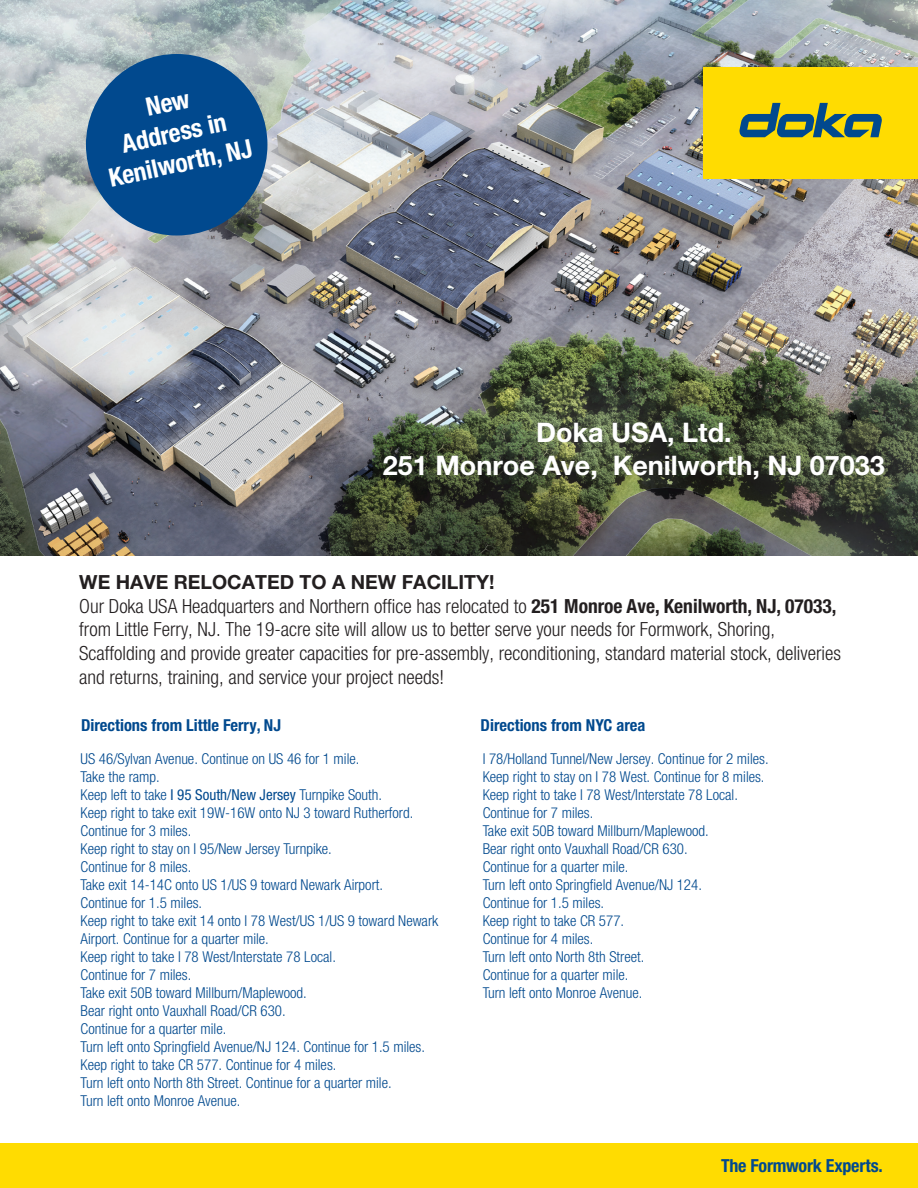
<style>
.page{position:relative;width:918px;height:1188px;background:#fff}
.page>*{position:absolute;margin:0;border:0;box-sizing:border-box;transform-origin:0 0}
.t1{font:700 27px/33.3px "Helvetica Neue LTW1 G";color:#fff;text-align:center}
.t2{font:700 condensed 25.5px/30.6px "Helvetica Neue LTW1 G";color:#fff;text-align:center}
.t3{font:300 condensed 19.5px/23.7px "Helvetica Neue LTW1 G";color:#231f20}
.t4{font:700 condensed 18px "Helvetica Neue LTW1 G";letter-spacing:-.01em;color:#01498e}
.t5{font:700 condensed 16.5px "Helvetica Neue LTW1 G";color:#01498e}
.t6{font:300 condensed 15px/18px "Helvetica Neue LTW1 G";color:#01498e}
.s1{font-weight:700;font-stretch:normal}
.s2{font-weight:700}
.s3{font-weight:400}
</style>
<div class="page">
<img style="left:0;top:1px;width:917px;height:555px">
<div style="left:703px;top:67px;width:215px;height:111px;background:#ffdc01"></div>
<svg style="left:739px;top:103px;width:143px;height:34px"></svg>
<div style="left:0;top:1143px;width:918px;height:45px;background:#ffdc01"></div>
<div style="left:86px;top:54px;width:181px;height:182px;background:#01498e;border-radius:50%"></div>
<h2 class="t2" style="left:93px;top:103px;width:147px;rotate:-12deg">New<br>Address in<br>Kenilworth, NJ</h2>
<h1 class="t1" style="left:383px;top:415px;width:504px">Doka USA, Ltd.<br>251 Monroe Ave, Kenilworth, NJ 07033</h1>
<p class="t3" style="left:79px;top:571px;width:763px"><span class="s1">WE HAVE RELOCATED TO A NEW FACILITY!<br></span>Our Doka USA Headquarters and Northern office has relocated to <span class="s2">251 Monroe Ave, Kenilworth, NJ, 07033, </span>from Little Ferry, NJ. The 19-acre site will allow us to better serve your needs for Formwork, Shoring, Scaffolding and provide greater capacities for pre-assembly, reconditioning, standard material stock, deliveries and returns, training, and service your project needs!</p>
<p class="t5" style="left:81px;top:715px;width:202px">Directions from Little Ferry, NJ</p>
<p class="t6" style="left:81px;top:750px;width:359px">US 46/Sylvan Avenue. Continue on US 46 for 1 mile.<br>Take the ramp.<br>Keep left to take <span class="s3">I 95 South/New Jersey</span> Turnpike South.<br>Keep right to take exit 19W-16W onto NJ 3 toward Rutherford.<br>Continue for 3 miles.<br>Keep right to stay on I 95/New Jersey Turnpike.<br>Continue for 8 miles.<br>Take exit 14-14C onto US 1/US 9 toward Newark Airport.<br>Continue for 1.5 miles.<br>Keep right to take exit 14 onto I 78 West/US 1/US 9 toward Newark Airport. Continue for a quarter mile.<br>Keep right to take I 78 West/Interstate 78 Local.<br>Continue for 7 miles.<br>Take exit 50B toward Millburn/Maplewood.<br>Bear right onto Vauxhall Road/CR 630.<br>Continue for a quarter mile.<br>Turn left onto Springfield Avenue/NJ 124. Continue for 1.5 miles.<br>Keep right to take CR 577. Continue for 4 miles.<br>Turn left onto North 8th Street. Continue for a quarter mile.<br>Turn left onto Monroe Avenue.</p>
<p class="t5" style="left:481px;top:715px;width:166px">Directions from NYC area</p>
<p class="t6" style="left:483px;top:750px;width:287px">I 78/Holland Tunnel/New Jersey. Continue for 2 miles.<br>Keep right to stay on I 78 West. Continue for 8 miles.<br>Keep right to take I 78 West/Interstate 78 Local.<br>Continue for 7 miles.<br>Take exit 50B toward Millburn/Maplewood.<br>Bear right onto Vauxhall Road/CR 630.<br>Continue for a quarter mile.<br>Turn left onto Springfield Avenue/NJ 124.<br>Continue for 1.5 miles.<br>Keep right to take CR 577.<br>Continue for 4 miles.<br>Turn left onto North 8th Street.<br>Continue for a quarter mile.<br>Turn left onto Monroe Avenue.</p>
<p class="t4" style="left:721px;top:1155px;width:163px">The Formwork Experts.</p>
</div>
